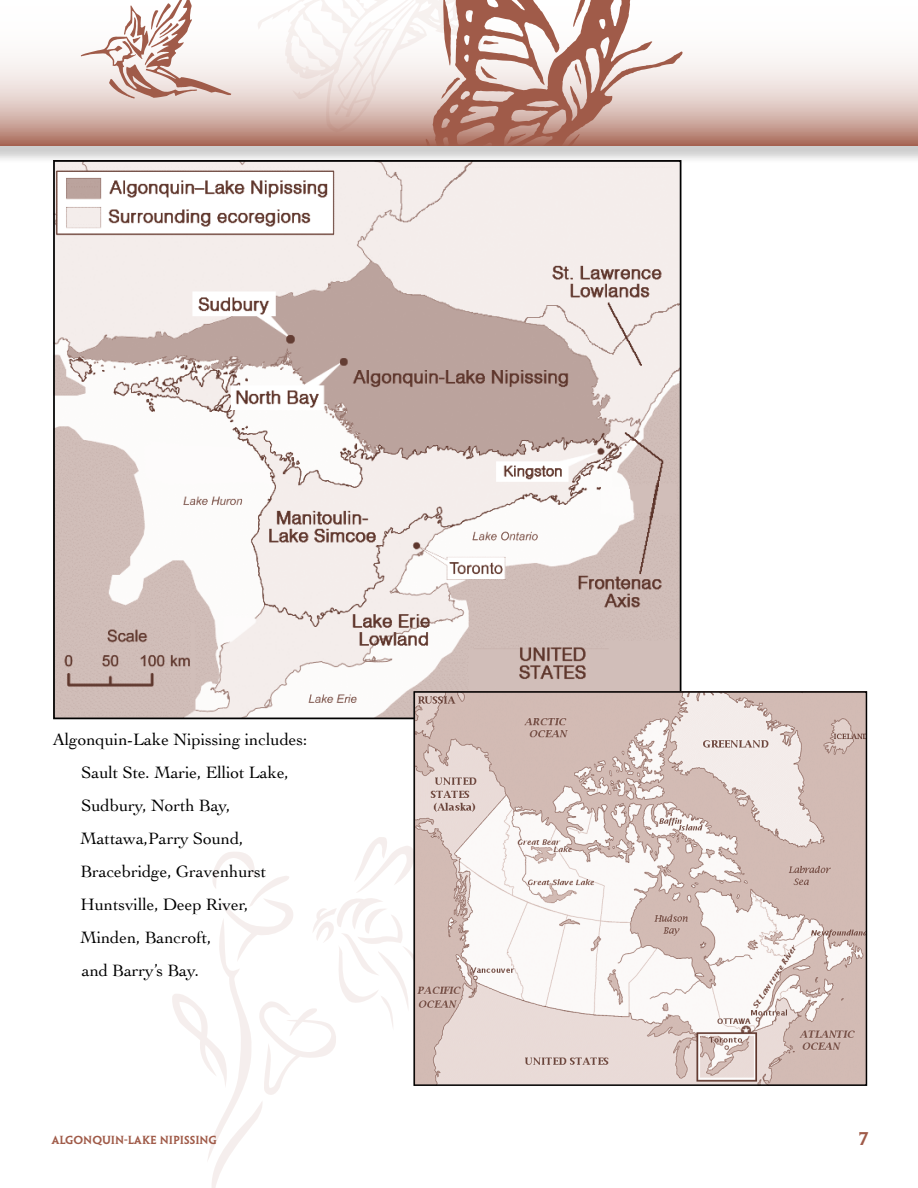
<style>
.page{position:relative;width:918px;height:1188px;background:#fff}
.page>*{position:absolute;margin:0;border:0;box-sizing:border-box;transform-origin:0 0}
.t1{font:17.25px/33px "Cochin";letter-spacing:-.005em;color:#000}
.t2{font:16.5px "Penumbra MM 585 1000";color:#a05b49}
.t3{font:10.5px "Penumbra MM 585 1000";letter-spacing:-.005em;color:#a05b49}
</style>
<div class="page">
<div style="left:0;top:0;width:918px;height:164px;background:#000;opacity:.2"></div>
<svg style="left:0;top:0;width:918px;height:146px"></svg>
<svg style="left:248px;top:0;width:435px;height:145px"></svg>
<svg style="left:80px;top:0;width:151px;height:99px"></svg>
<svg style="left:172px;top:837px;width:241px;height:351px"></svg>
<img style="left:56px;top:163px;width:622px;height:553px">
<img style="left:416px;top:694px;width:448px;height:389px">
<div style="left:413px;top:691px;width:454px;height:395px;border:2px solid #000"></div>
<p class="t1" style="left:80px;top:722px;width:229px;text-indent:-27px">Algonquin-Lake Nipissing includes:<br>Sault Ste. Marie, Elliot Lake,<br>Sudbury, North Bay,<br>Mattawa,Parry Sound,<br>Bracebridge, Gravenhurst<br>Huntsville, Deep River,<br>Minden, Bancroft,<br>and Barry’s Bay.</p>
<p class="t3" style="left:51px;top:1134px;width:167px">ALGONQUIN-LAKE NIPISSING</p>
<p class="t2" style="left:859px;top:1129px;width:11px">7</p>
</div>
